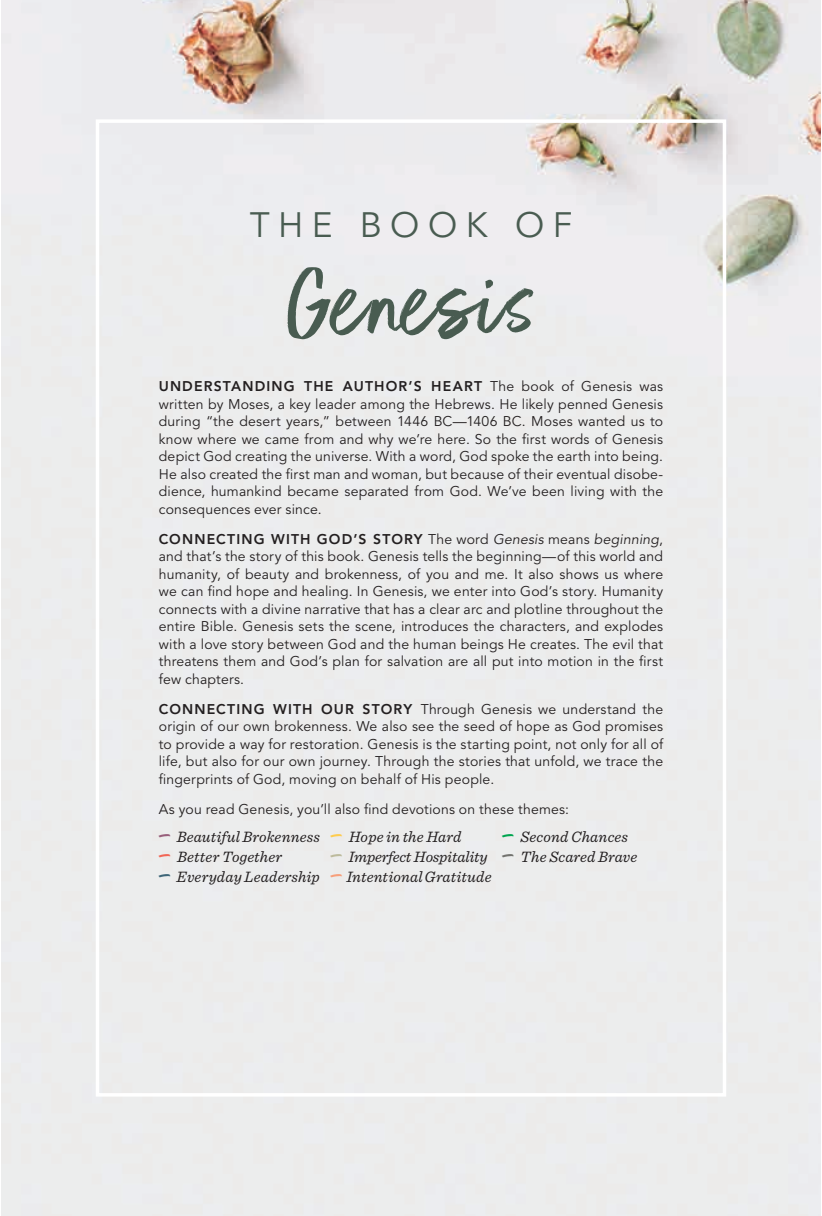
<style>
.page{position:relative;width:822px;height:1216px;background:#fff}
.page>*{position:absolute;margin:0;border:0;box-sizing:border-box;transform-origin:0 0}
.t1{font:112px "Better Times";color:#495c51}
.t2{font:35px "Avenir LT Std";letter-spacing:.24em;color:#495c51}
.t3{font:italic 15.75px/20.1px "Sentinel";letter-spacing:.005em;color:#231f20}
.t4{font:14px/17.5px "Avenir LT Std";letter-spacing:.015em;color:#231f20;text-align:justify}
.s1{font-family:"Better Times Alt"}
.s2{font-weight:800}
.s3{font-style:italic}
</style>
<div class="page">
<div style="left:1px;top:0;width:819px;height:1215px;background:#eceded"></div>
<div style="left:96px;top:119px;width:630px;height:977px;border:4px solid #fff"></div>
<svg style="left:392px;top:320px;width:13px;height:13px"></svg>
<h2 class="t2" style="left:250px;top:205px;width:324px">THE BOOK OF</h2>
<h1 class="t1" style="left:285px;top:242px;width:252px"><span class="s1">G</span>ene<span class="s1">s</span>is</h1>
<p class="t4" style="left:159px;top:378px;width:506px"><span class="s2">UNDERSTANDING THE AUTHOR’S HEART</span> The book of Genesis was written by Moses, a key leader among the Hebrews. He likely penned Genesis during “the desert years,” between 1446 BC—1406 BC. Moses wanted us to know where we came from and why we’re here. So the first words of Genesis depict God creating the universe. With a word, God spoke the earth into being.<br>He also created the first man and woman, but because of their eventual disobe&shy;dience, humankind became separated from God. We’ve been living with the consequences ever since.</p>
<p class="t4" style="left:159px;top:530px;width:506px"><span class="s2">CONNECTING WITH GOD’S STORY</span> The word <span class="s3">Genesis</span> means <span class="s3">beginning</span>, and that’s the story of this book. Genesis tells the beginning—of this world and humanity, of beauty and brokenness, of you and me. It also shows us where we can find hope and healing. In Genesis, we enter into God’s story. Humanity connects with a divine narrative that has a clear arc and plotline throughout the entire Bible. Genesis sets the scene, introduces the characters, and explodes with a love story between God and the human beings He creates. The evil that threatens them and God’s plan for salvation are all put into motion in the first few chapters.</p>
<p class="t4" style="left:159px;top:700px;width:506px"><span class="s2">CONNECTING WITH OUR STORY</span> Through Genesis we understand the origin of our own brokenness. We also see the seed of hope as God promises to provide a way for restoration. Genesis is the starting point, not only for all of life, but also for our own journey. Through the stories that unfold, we trace the fingerprints of God, moving on behalf of His people.</p>
<p class="t4" style="left:159px;top:800px;width:412px">As you read Genesis, you’ll also find devotions on these themes:</p>
<p class="t3" style="left:159px;top:825px;width:163px"><sup>_</sup> Beautiful Brokenness <sup>_</sup> Better Together<br><sup>_</sup> Everyday Leadership</p>
<p class="t3" style="left:330px;top:825px;width:162px"><sup>_</sup> Hope in the Hard<br><sup>_</sup> Imperfect Hospitality <sup>_</sup> Intentional Gratitude</p>
<p class="t3" style="left:502px;top:825px;width:137px"><sup>_</sup> Second Chances <sup>_</sup> The Scared Brave</p>
</div>
